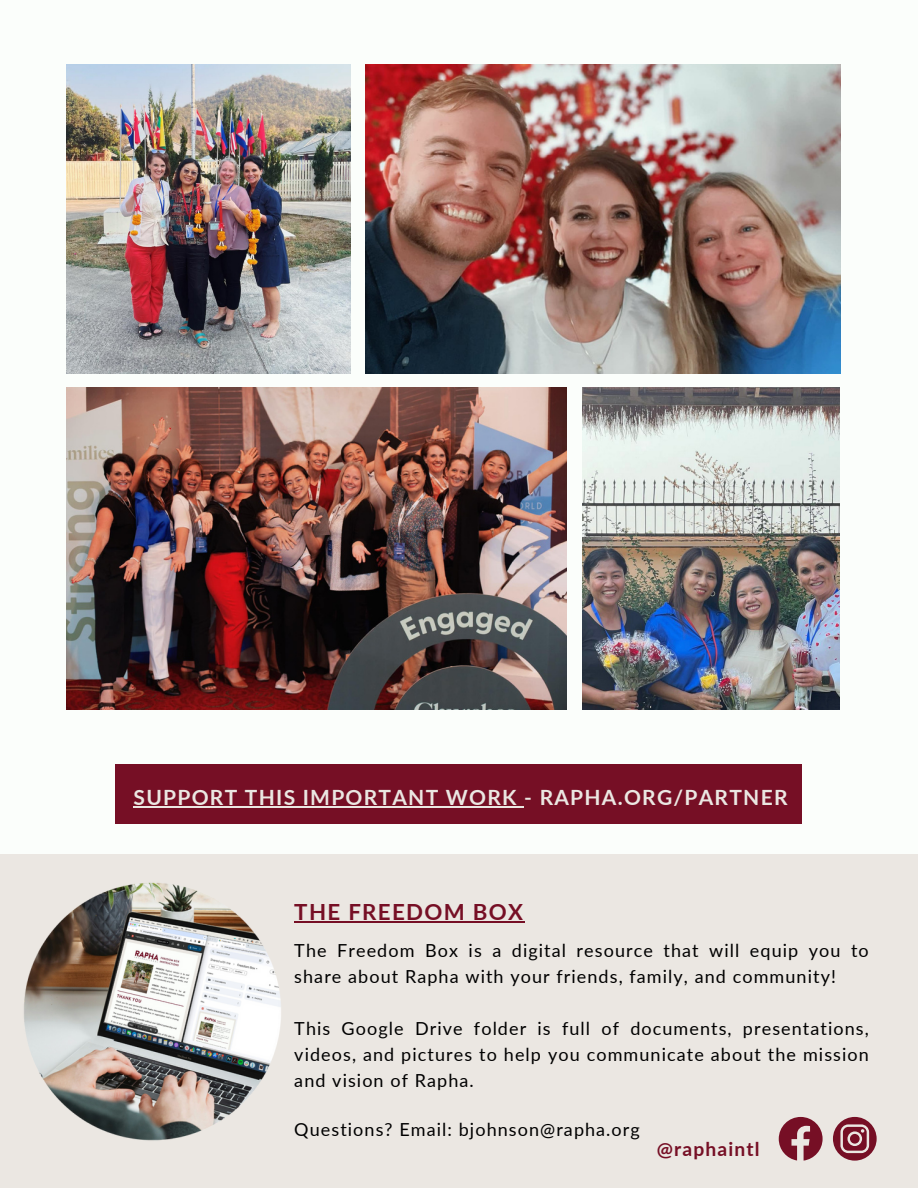
<style>
.page{position:relative;width:918px;height:1188px;background:#fbfefb}
.page>*{position:absolute;margin:0;border:0;box-sizing:border-box;transform-origin:0 0}
.t1{font:700 22.2px "Lato";letter-spacing:.06em;color:#760f25}
.t2{font:700 21px "Lato";letter-spacing:.06em;color:#ebe7e2}
.t3{font:700 19.2px "Lato";letter-spacing:.06em;color:#760f25}
.t4{font:18px/25.8px "Lato";letter-spacing:.06em;color:#000}
</style>
<div class="page">
<div style="left:0;top:854px;width:918px;height:334px;background:#ebe7e2"></div>
<svg style="left:779px;top:1117px;width:44px;height:44px"></svg>
<svg style="left:833px;top:1117px;width:44px;height:44px"></svg>
<img style="left:582px;top:387px;width:258px;height:322px">
<img style="left:365px;top:64px;width:475px;height:310px">
<img style="left:66px;top:64px;width:285px;height:309px">
<img style="left:66px;top:387px;width:501px;height:322px">
<img style="left:24px;top:882px;width:257px;height:259px">
<div style="left:116px;top:764px;width:686px;height:60px;background:#760f25"></div>
<hr style="left:134px;top:806px;width:390px;height:1px;background:#ebe7e2">
<hr style="left:294px;top:922px;width:230px;height:1px;background:#760f25">
<p class="t2" style="left:134px;top:784px;width:655px">SUPPORT THIS IMPORTANT WORK - RAPHA.ORG/PARTNER</p>
<p class="t1" style="left:294px;top:898px;width:230px">THE FREEDOM BOX</p>
<p class="t4" style="left:294px;top:937px;width:576px">The Freedom Box is a digital resource that will equip you to share about Rapha with your friends, family, and community!</p>
<p class="t4" style="left:294px;top:1015px;width:576px;text-align:justify">This Google Drive folder is full of documents, presentations, videos, and pictures to help you communicate about the mission and vision of Rapha.</p>
<p class="t4" style="left:294px;top:1116px;width:347px">Questions? Email: bjohnson@rapha.org</p>
<h1 class="t3" style="left:657px;top:1137px;width:104px">@raphaintl</h1>
</div>
